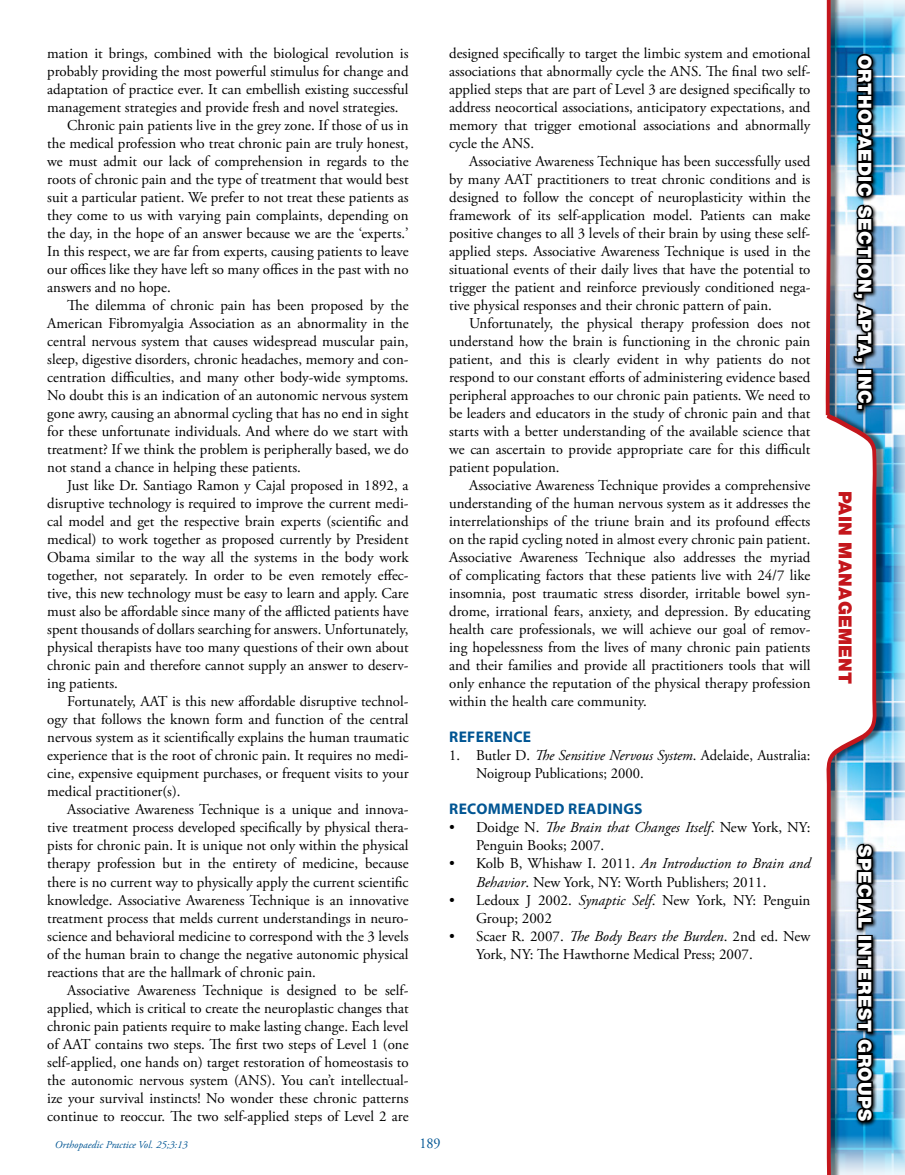
<style>
.page{position:relative;width:905px;height:1175px;background:#fff}
.page>*{position:absolute;margin:0;border:0;box-sizing:border-box;transform-origin:0 0}
.t1{font:900 18px "Helvetica Neue LT Pro";letter-spacing:.02em;color:#fff}
.t2{font:18px "Helvetica Neue LT Pro";color:#fff}
.t3{font:900 18px "Helvetica Neue LT Pro";letter-spacing:.02em;color:#c4161c}
.SIG_Subhead_2{font:700 15.45px "Myriad Pro";letter-spacing:.02em;color:#005593}
.BodyCopy{font:15px/18px "Adobe Garamond Pro";color:#000;text-align:justify}
.BodyCopy_HangIndent{font:15px/18px "Adobe Garamond Pro";color:#000}
.References_2digit{font:15px/18px "Adobe Garamond Pro";color:#000}
.t4{font:15px "Adobe Garamond Pro";color:#005593;scale:.95 1}
.t5{font:italic 10.5px "Adobe Garamond Pro";color:#005593}
.s1{font-style:italic}
</style>
<div class="page">
<img style="left:886px;top:0;width:18px;height:1174px">
<div style="left:821px;top:0;width:65px;height:1174px;background:#000;opacity:.5"></div>
<img style="left:821px;top:0;width:55px;height:1174px">
<img style="left:850px;top:51px;width:27px;height:363px">
<img style="left:852px;top:52px;width:22px;height:312px">
<div style="left:856px;top:369px;width:16px;height:7px;border:3px solid #000"></div>
<svg style="left:855px;top:374px;width:19px;height:32px"></svg>
<div style="left:856px;top:403px;width:7px;height:7px;border:3px solid #000"></div>
<svg style="left:854px;top:841px;width:23px;height:285px"></svg>
<svg style="left:854px;top:842px;width:20px;height:89px;background:#35383b"></svg>
<div style="left:856px;top:935px;width:16px;height:7px;border:3px solid #000"></div>
<svg style="left:855px;top:939px;width:19px;height:184px;background:#131f26"></svg>
<p class="BodyCopy" style="left:47px;top:45px;width:363px">mation it brings, combined with the biological revolution is probably providing the most powerful stimulus for change and adaptation of practice ever. It can embellish existing successful management strategies and provide fresh and novel strategies.</p>
<p class="BodyCopy" style="left:47px;top:117px;width:363px;text-indent:20px">Chronic pain patients live in the grey zone. If those of us in the medical profession who treat chronic pain are truly honest, we must admit our lack of comprehension in regards to the roots of chronic pain and the type of treatment that would best suit a particular patient. We prefer to not treat these patients as they come to us with varying pain complaints, depending on the day, in the hope of an answer because we are the ‘experts.’ In this respect, we are far from experts, causing patients to leave our offices like they have left so many offices in the past with no answers and no hope.</p>
<p class="BodyCopy" style="left:47px;top:297px;width:363px;text-indent:20px">The dilemma of chronic pain has been proposed by the American Fibromyalgia Association as an abnormality in the central nervous system that causes widespread muscular pain, sleep, digestive disorders, chronic headaches, memory and con&shy;centration difficulties, and many other body-wide symptoms.<br>No doubt this is an indication of an autonomic nervous system gone awry, causing an abnormal cycling that has no end in sight for these unfortunate individuals. And where do we start with treatment? If we think the problem is peripherally based, we do not stand a chance in helping these patients.</p>
<p class="BodyCopy" style="left:47px;top:477px;width:363px;text-indent:20px">Just like Dr. Santiago Ramon y Cajal proposed in 1892, a disruptive technology is required to improve the current medi&shy;cal model and get the respective brain experts (scientific and medical) to work together as proposed currently by President Obama similar to the way all the systems in the body work together, not separately. In order to be even remotely effec&shy;tive, this new technology must be easy to learn and apply. Care must also be affordable since many of the afflicted patients have spent thousands of dollars searching for answers. Unfortunately, physical therapists have too many questions of their own about chronic pain and therefore cannot supply an answer to deserv&shy;ing patients.</p>
<p class="BodyCopy" style="left:47px;top:693px;width:363px;text-indent:20px">Fortunately, AAT is this new affordable disruptive technol&shy;ogy that follows the known form and function of the central nervous system as it scientifically explains the human traumatic experience that is the root of chronic pain. It requires no medi&shy;cine, expensive equipment purchases, or frequent visits to your medical practitioner(s).</p>
<p class="BodyCopy" style="left:47px;top:801px;width:363px;text-indent:20px">Associative Awareness Technique is a unique and innova&shy;tive treatment process developed specifically by physical thera&shy;pists for chronic pain. It is unique not only within the physical therapy profession but in the entirety of medicine, because there is no current way to physically apply the current scientific knowledge. Associative Awareness Technique is an innovative treatment process that melds current understandings in neuro&shy;science and behavioral medicine to correspond with the 3 levels of the human brain to change the negative autonomic physical reactions that are the hallmark of chronic pain.</p>
<p class="BodyCopy" style="left:47px;top:981px;width:363px;text-indent:20px">Associative Awareness Technique is designed to be self&shy;applied, which is critical to create the neuroplastic changes that chronic pain patients require to make lasting change. Each level of AAT contains two steps. The first two steps of Level 1 (one self-applied, one hands on) target restoration of homeostasis to the autonomic nervous system (ANS). You can’t intellectual&shy;ize your survival instincts! No wonder these chronic patterns continue to reoccur. The two self-applied steps of Level 2 are</p>
<p class="t5" style="left:55px;top:1138px;width:134px">Orthopaedic Practice Vol. 25;3:13</p>
<p class="t4" style="left:419px;top:1134px;width:24px">189</p>
<p class="BodyCopy" style="left:449px;top:45px;width:363px">designed specifically to target the limbic system and emotional associations that abnormally cycle the ANS. The final two self&shy;applied steps that are part of Level 3 are designed specifically to address neocortical associations, anticipatory expectations, and memory that trigger emotional associations and abnormally cycle the ANS.</p>
<p class="BodyCopy" style="left:449px;top:153px;width:363px;text-indent:20px">Associative Awareness Technique has been successfully used by many AAT practitioners to treat chronic conditions and is designed to follow the concept of neuroplasticity within the framework of its self-application model. Patients can make positive changes to all 3 levels of their brain by using these self&shy;applied steps. Associative Awareness Technique is used in the situational events of their daily lives that have the potential to trigger the patient and reinforce previously conditioned nega&shy;tive physical responses and their chronic pattern of pain.</p>
<p class="BodyCopy" style="left:449px;top:315px;width:363px;text-indent:20px">Unfortunately, the physical therapy profession does not understand how the brain is functioning in the chronic pain patient, and this is clearly evident in why patients do not respond to our constant efforts of administering evidence based peripheral approaches to our chronic pain patients. We need to be leaders and educators in the study of chronic pain and that starts with a better understanding of the available science that we can ascertain to provide appropriate care for this difficult patient population.</p>
<p class="BodyCopy" style="left:449px;top:477px;width:363px;text-indent:20px">Associative Awareness Technique provides a comprehensive understanding of the human nervous system as it addresses the interrelationships of the triune brain and its profound effects on the rapid cycling noted in almost every chronic pain patient.<br>Associative Awareness Technique also addresses the myriad of complicating factors that these patients live with 24/7 like insomnia, post traumatic stress disorder, irritable bowel syn&shy;drome, irrational fears, anxiety, and depression. By educating health care professionals, we will achieve our goal of remov&shy;ing hopelessness from the lives of many chronic pain patients and their families and provide all practitioners tools that will only enhance the reputation of the physical therapy profession within the health care community.</p>
<p class="SIG_Subhead_2" style="left:449px;top:727px;width:83px">REFERENCE</p>
<p class="References_2digit" style="left:476px;top:747px;width:336px;text-indent:-27px">1. Butler D. <span class="s1">The Sensitive Nervous System</span>. Adelaide, Australia:<br>Noigroup Publications; 2000.</p>
<p class="SIG_Subhead_2" style="left:449px;top:799px;width:195px">RECOMMENDED READINGS</p>
<p class="BodyCopy_HangIndent" style="left:476px;top:819px;width:336px;text-indent:-27px">• Doidge N. <span class="s1">The Brain that Changes Itself</span>. New York, NY:<br>Penguin Books; 2007.</p>
<p class="BodyCopy_HangIndent" style="left:476px;top:855px;width:336px;text-indent:-27px">• Kolb B, Whishaw I. 2011. <span class="s1">An Introduction to Brain and<br>Behavior</span>. New York, NY: Worth Publishers; 2011.</p>
<p class="BodyCopy_HangIndent" style="left:476px;top:891px;width:336px;text-indent:-27px">• Ledoux J 2002. <span class="s1">Synaptic Self</span>. New York, NY: Penguin<br>Group; 2002</p>
<p class="BodyCopy_HangIndent" style="left:476px;top:927px;width:336px;text-indent:-27px">• Scaer R. 2007. <span class="s1">The Body Bears the Burden</span>. 2nd ed. New<br>York, NY: The Hawthorne Medical Press; 2007.</p>
<p class="t1" style="left:875px;top:55px;width:356px;rotate:90deg">ORTHOPAEDIC SECTION, APTA, INC.</p>
<p class="t3" style="left:856px;top:490px;width:195px;rotate:90deg">PAIN MANAGEMENT</p>
<p class="t2" style="left:876px;top:813px;width:210px;rotate:90deg">OCCUPAT ONAL H ALTH</p>
<p class="t1" style="left:875px;top:845px;width:277px;rotate:90deg">SPECIAL INTEREST GROUPS</p>
</div>
